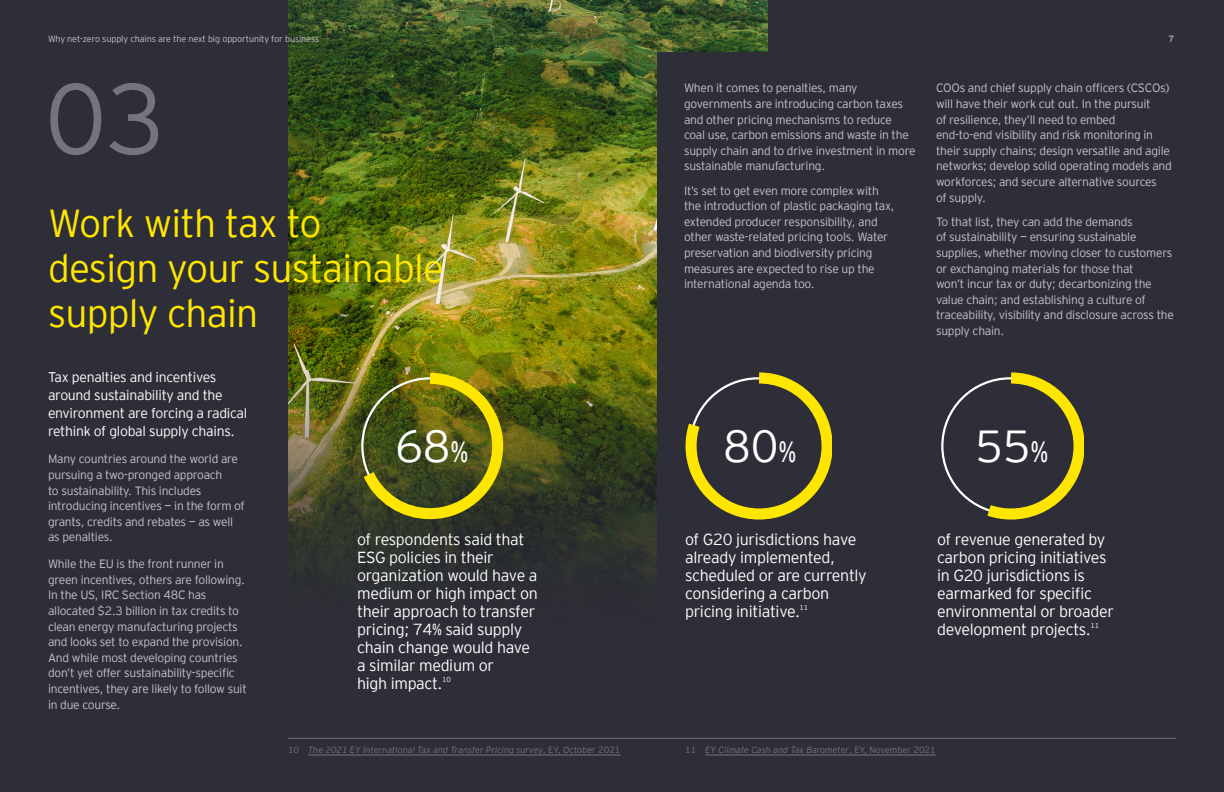
<style>
.page{position:relative;width:1224px;height:792px;background:#2e2e38}
.page>*{position:absolute;margin:0;border:0;box-sizing:border-box;transform-origin:0 0}
.t1{font:300 100px "EY Interstate";color:#747480}
.t2{font:300 44.8px "EY Interstate";color:#fff}
.t3{font:300 39px/45px "EY Interstate";letter-spacing:-.02em;color:#ffe600}
.t4{font:300 16px/18px "EY Interstate";letter-spacing:-.02em;color:#fff}
.t5{font:300 14px/18.2px "EY Interstate";letter-spacing:-.02em;color:#fff}
.t6{font:300 12px/15.6px "EY Interstate";letter-spacing:-.02em;color:#c4c4cd}
.t7{font:italic 300 9px "EY Interstate";color:#747480}
.t8{font:300 9px "EY Interstate";letter-spacing:-.01em;color:#c4c4cd}
.t9{font:9px "EY Interstate";color:#c4c4cd}
.t10{font:300 7.2px "EY Interstate";color:#fff}
.s1{font-size:29.2px}
.s2{font-style:normal}
</style>
<div class="page">
<img style="left:288px;top:0;width:480px;height:360px">
<div style="left:657px;top:52px;width:414px;height:668px;background:#2e2e38"></div>
<svg style="left:288px;top:360px;width:687px;height:214px"></svg>
<hr style="left:308px;top:754px;width:313px;height:2px;background:#747480">
<hr style="left:705px;top:754px;width:231px;height:2px;background:#747480">
<svg style="left:356px;top:372px;width:148px;height:148px;background:#676918"></svg>
<svg style="left:684px;top:372px;width:148px;height:148px"></svg>
<svg style="left:975px;top:372px;width:109px;height:148px"></svg>
<hr style="left:288px;top:738px;width:888px;height:1px;background:#747480">
<p class="t8" style="left:48px;top:33px;width:273px">Why net-zero supply chains are the next big opportunity for business</p>
<p class="t9" style="left:1168px;top:33px;width:7px">7</p>
<h1 class="t1" style="left:45px;top:47px;width:123px">03</h1>
<p class="t6" style="left:936px;top:80px;width:237px">COOs and chief supply chain officers (CSCOs) will have their work cut out. In the pursuit<br>of resilience, they’ll need to embed end-to-end visibility and risk monitoring in their supply chains; design versatile and agile networks; develop solid operating models and workforces; and secure alternative sources<br>of supply.</p>
<p class="t6" style="left:936px;top:213px;width:240px">To that list, they can add the demands<br>of sustainability — ensuring sustainable supplies, whether moving closer to customers or exchanging materials for those that<br>won’t incur tax or duty; decarbonizing the value chain; and establishing a culture of traceability, visibility and disclosure across the supply chain.</p>
<p class="t6" style="left:684px;top:80px;width:233px">When it comes to penalties, many governments are introducing carbon taxes and other pricing mechanisms to reduce coal use, carbon emissions and waste in the supply chain and to drive investment in more sustainable manufacturing.</p>
<p class="t6" style="left:684px;top:182px;width:212px">It’s set to get even more complex with the introduction of plastic packaging tax, extended producer responsibility, and other waste-related pricing tools. Water preservation and biodiversity pricing measures are expected to rise up the international agenda too.</p>
<h3 class="t3" style="left:48px;top:198px;width:398px">Work with tax to<br>design your sustainable supply chain</h3>
<p class="t5" style="left:48px;top:367px;width:201px">Tax penalties and incentives around sustainability and the environment are forcing a radical rethink of global supply chains.</p>
<p class="t6" style="left:48px;top:451px;width:198px">Many countries around the world are pursuing a two-pronged approach<br>to sustainability. This includes introducing incentives — in the form of grants, credits and rebates — as well as penalties.</p>
<p class="t6" style="left:48px;top:556px;width:200px">While the EU is the front runner in green incentives, others are following.<br>In the US, IRC Section 48C has allocated $2.3 billion in tax credits to clean energy manufacturing projects and looks set to expand the provision.<br>And while most developing countries don’t yet offer sustainability-specific incentives, they are likely to follow suit in due course.</p>
<h2 class="t2" style="left:395px;top:414px;width:75px">68<span class="s1">%</span></h2>
<h2 class="t2" style="left:723px;top:414px;width:75px">80<span class="s1">%</span></h2>
<h2 class="t2" style="left:975px;top:414px;width:75px">55<span class="s1">%</span></h2>
<h3 class="t4" style="left:357px;top:529px;width:182px">of respondents said that<br>ESG policies in their organization would have a medium or high impact on their approach to transfer pricing; 74% said supply chain change would have a similar medium or<br>high impact.</h3>
<p class="t10" style="left:442px;top:674px;width:10px">10</p>
<h3 class="t4" style="left:685px;top:529px;width:183px">of G20 jurisdictions have already implemented, scheduled or are currently considering a carbon pricing initiative.</h3>
<p class="t10" style="left:800px;top:602px;width:10px">11</p>
<h3 class="t4" style="left:937px;top:529px;width:178px">of revenue generated by carbon pricing initiatives in G20 jurisdictions is earmarked for specific environmental or broader development projects.</h3>
<p class="t10" style="left:1091px;top:620px;width:10px">11</p>
<p class="t7" style="left:288px;top:743px;width:334px"><span class="s2">10</span> The 2021 EY International Tax and Transfer Pricing survey<span class="s2">, EY, October 2021</span></p>
<p class="t7" style="left:685px;top:743px;width:252px"><span class="s2">11</span> EY Climate Cash and Tax Barometer<span class="s2">, EY, November 2021</span></p>
</div>
